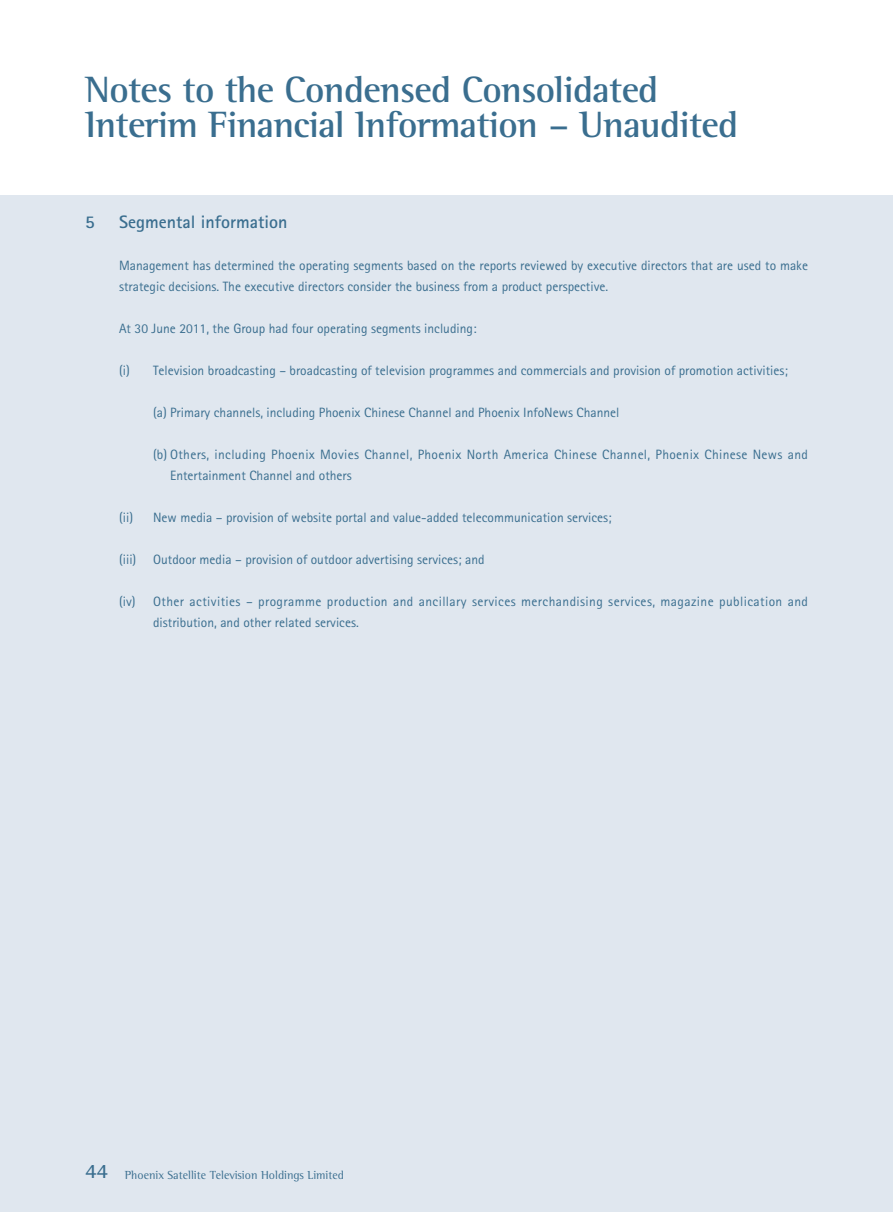
<style>
.page{position:relative;width:893px;height:1212px;background:#fff}
.page>*{position:absolute;margin:0;border:0;box-sizing:border-box;transform-origin:0 0}
.t1{font:700 37.5px/34.5px "Rotis Semi Serif Std";letter-spacing:-.02em;color:#3a6e8f}
.t2{font:700 18px "Rotis Sans Serif Std";color:#3a6e8f}
.t3{font:13.5px/21px "Rotis Sans Serif Std";color:#3a6e8f}
.t4{font:13.5px/21px "Rotis Sans Serif Std";letter-spacing:.03em;color:#3a6e8f}
.t5{font:13.5px/21px "Rotis Sans Serif Std";letter-spacing:.025em;color:#3a6e8f}
.t6{font:12px "Rotis Semi Serif Std";color:#3a6e8f}
.s1{font-weight:700;font-size:21px}
</style>
<div class="page">
<div style="left:0;top:196px;width:893px;height:1016px;background:#e0e7ef"></div>
<h1 class="t1" style="left:85px;top:75px;width:655px">Notes to the Condensed Consolidated<br>Interim Financial Information – Unaudited</h1>
<h2 class="t2" style="left:85px;top:215px;width:11px">5</h2>
<h2 class="t2" style="left:119px;top:215px;width:170px">Segmental information</h2>
<p class="t3" style="left:119px;top:256px;width:690px">Management has determined the operating segments based on the reports reviewed by executive directors that are used to make strategic decisions. The executive directors consider the business from a product perspective.</p>
<p class="t3" style="left:119px;top:319px;width:359px">At 30 June 2011, the Group had four operating segments including:</p>
<p class="t3" style="left:119px;top:361px;width:670px">(i) Television broadcasting – broadcasting of television programmes and commercials and provision of promotion activities;</p>
<p class="t3" style="left:153px;top:403px;width:468px">(a) Primary channels, including Phoenix Chinese Channel and Phoenix InfoNews Channel</p>
<p class="t5" style="left:170px;top:445px;width:639px;text-indent:-17px">(b) Others, including Phoenix Movies Channel, Phoenix North America Chinese Channel, Phoenix Chinese News and<br>Entertainment Channel and others</p>
<p class="t3" style="left:119px;top:508px;width:16px">(ii)</p>
<p class="t3" style="left:153px;top:508px;width:460px">New media – provision of website portal and value-added telecommunication services;</p>
<p class="t3" style="left:119px;top:550px;width:367px">(iii) Outdoor media – provision of outdoor advertising services; and</p>
<p class="t3" style="left:119px;top:592px;width:18px">(iv)</p>
<p class="t4" style="left:153px;top:592px;width:656px">Other activities – programme production and ancillary services merchandising services, magazine publication and distribution, and other related services.</p>
<p class="t6" style="left:85px;top:1170px;width:260px"><span class="s1">44</span> Phoenix Satellite Television Holdings Limited</p>
</div>
